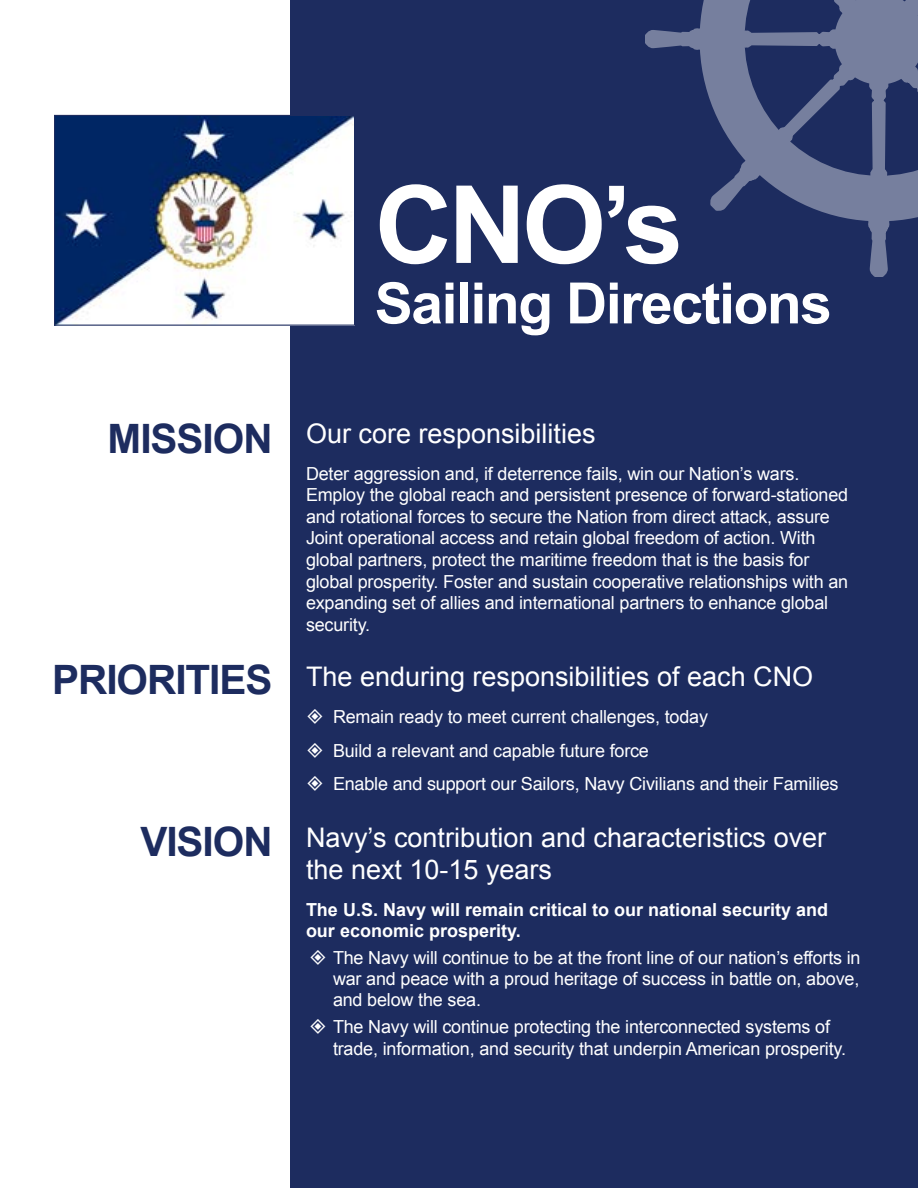
<style>
.page{position:relative;width:918px;height:1188px;background:#fff}
.page>*{position:absolute;margin:0;border:0;box-sizing:border-box;transform-origin:0 0}
.t1{font:700 108px "Arial";color:#fff}
.t2{font:700 57px "Arial";letter-spacing:-.025em;color:#fff}
.t3{font:700 40.5px "Arial";letter-spacing:-.025em;color:#1d2c5f}
.t4{font:27px/32.4px "Arial";color:#fff}
.t5{font:18px/21.6px "Arial";letter-spacing:-.01em;color:#fff}
.t6{font:700 18px/21.6px "Arial";color:#fff}
.t7{font:18px "Helvetica";letter-spacing:-.01em;color:#fff}
</style>
<div class="page">
<div style="left:291px;top:0;width:627px;height:1188px;background:#1d2c5f"></div>
<img style="left:56px;top:117px;width:297px;height:207px">
<div style="left:54px;top:115px;width:301px;height:211px;border:1px solid #1d2c5f"></div>
<svg style="left:645px;top:0;width:273px;height:277px"></svg>
<h3 class="t3" style="left:108px;top:416px;width:166px">MISSION</h3>
<h3 class="t3" style="left:52px;top:657px;width:222px">PRIORITIES</h3>
<h3 class="t3" style="left:140px;top:819px;width:134px">VISION</h3>
<h1 class="t1" style="left:375px;top:164px;width:310px">CNO’s</h1>
<h2 class="t2" style="left:375px;top:271px;width:459px">Sailing Directions</h2>
<h3 class="t4" style="left:306px;top:417px;width:291px">Our core responsibilities</h3>
<p class="t5" style="left:306px;top:463px;width:544px">Deter aggression and, if deterrence fails, win our Nation’s wars.<br>Employ the global reach and persistent presence of forward-stationed and rotational forces to secure the Nation from direct attack, assure Joint operational access and retain global freedom of action. With global partners, protect the maritime freedom that is the basis for global prosperity. Foster and sustain cooperative relationships with an expanding set of allies and international partners to enhance global security.</p>
<h3 class="t4" style="left:306px;top:661px;width:509px">The enduring responsibilities of each CNO</h3>
<p class="t5" style="left:333px;top:700px;width:377px;line-height:33.6px">Remain ready to meet current challenges, today<br>Build a relevant and capable future force</p>
<p class="t7" style="left:333px;top:770px;width:507px">Enable and support our Sailors, Navy Civilians and their Families</p>
<h3 class="t4" style="left:306px;top:821px;width:522px">Navy’s contribution and characteristics over the next 10-15 years</h3>
<p class="t6" style="left:306px;top:898px;width:524px">The U.S. Navy will remain critical to our national security and our economic prosperity.</p>
<p class="t5" style="left:333px;top:947px;width:529px;line-height:21px;text-align:justify">The Navy will continue to be at the front line of our nation’s efforts in war and peace with a proud heritage of success in battle on, above, and below the sea.</p>
<p class="t5" style="left:333px;top:1016px;width:515px">The Navy will continue protecting the interconnected systems of trade, information, and security that underpin American prosperity.</p>
</div>
